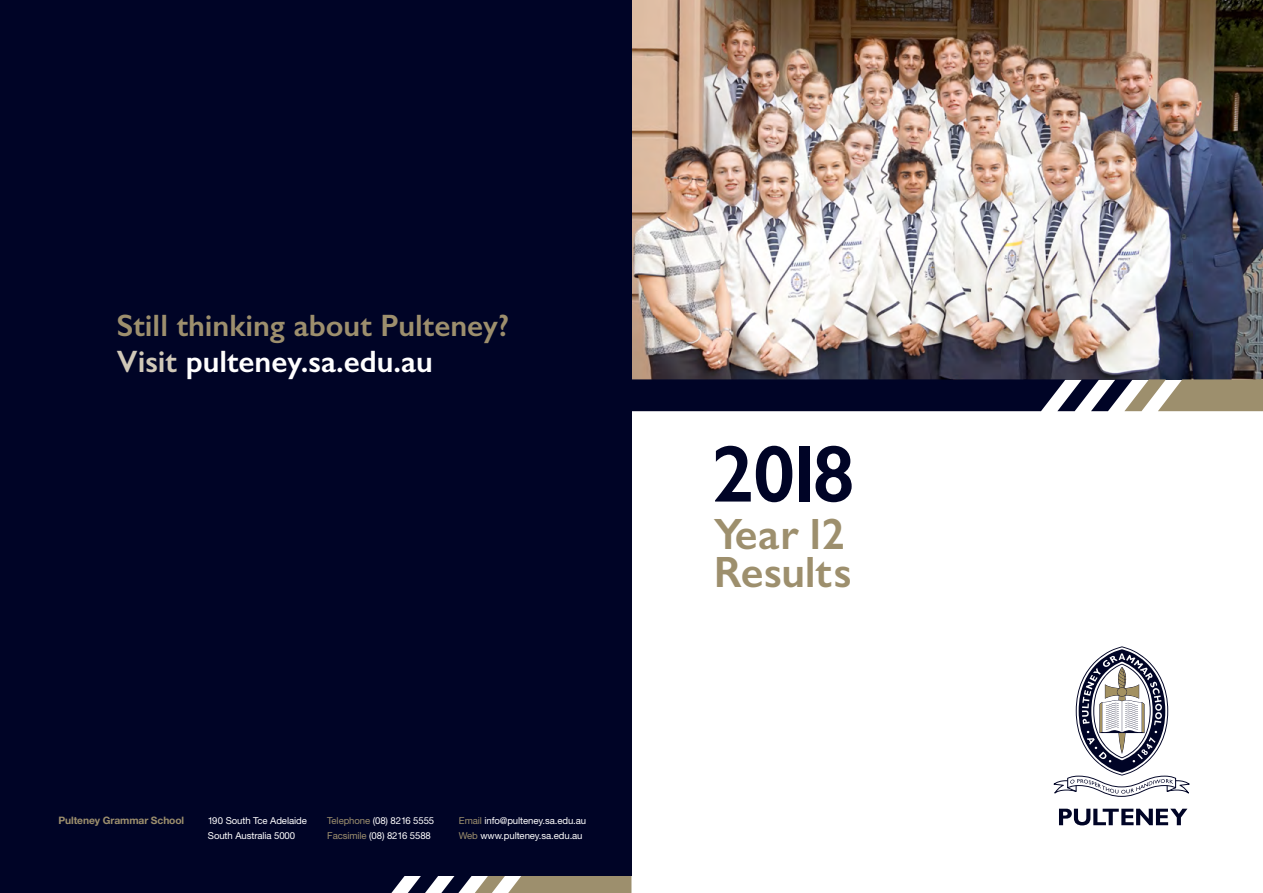
<style>
.page{position:relative;width:1263px;height:893px;background:#fff}
.page>*{position:absolute;margin:0;border:0;box-sizing:border-box;transform-origin:0 0}
.t1{font:600 80.85px "Gill Sans";color:#000426}
.t2{font:600 43.95px/37.7px "Gill Sans";letter-spacing:-.01em;color:#9d8f6d}
.t3{font:600 31.05px/36px "Gill Sans";color:#9d8f6d}
.t4{font:700 10.2px "Helvetica Neue";letter-spacing:-.01em;color:#9d8f6d}
.t5{font:9.6px/15px "Helvetica Neue";letter-spacing:-.01em;color:#fff}
.s1{color:#d0c8b8}
.s2{color:#fff}
.s3{color:#9d8f6d}
</style>
<div class="page">
<img style="left:631px;top:0;width:632px;height:379px">
<svg style="left:0;top:876px;width:631px;height:17px;background:#3b3b4b"></svg>
<div style="left:0;top:0;width:631px;height:876px;background:#000426"></div>
<svg style="left:1053px;top:646px;width:137px;height:151px"></svg>
<svg style="left:1059px;top:809px;width:128px;height:16px"></svg>
<svg style="left:631px;top:379px;width:632px;height:32px;background:#353548"></svg>
<h3 class="t3" style="left:117px;top:307px;width:394px">Still thinking about Pulteney?<br><span class="s1">Visit</span> <span class="s2">pulteney.sa.edu.au</span></h3>
<p class="t4" style="left:58px;top:814px;width:127px">Pulteney Grammar School</p>
<p class="t5" style="left:208px;top:813px;width:100px">190 South Tce Adelaide<br>South Australia 5000</p>
<p class="t5" style="left:327px;top:813px;width:108px"><span class="s3">Telephone</span> (08) 8216 5555<br><span class="s3">Facsimile</span> (08) 8216 5588</p>
<p class="t5" style="left:459px;top:813px;width:129px"><span class="s3">Email</span> info@pulteney.sa.edu.au<br><span class="s3">Web</span> www.pulteney.sa.edu.au</p>
<h1 class="t1" style="left:712px;top:425px;width:145px">2018</h1>
<h2 class="t2" style="left:714px;top:515px;width:139px">Year 12<br>Results</h2>
</div>
